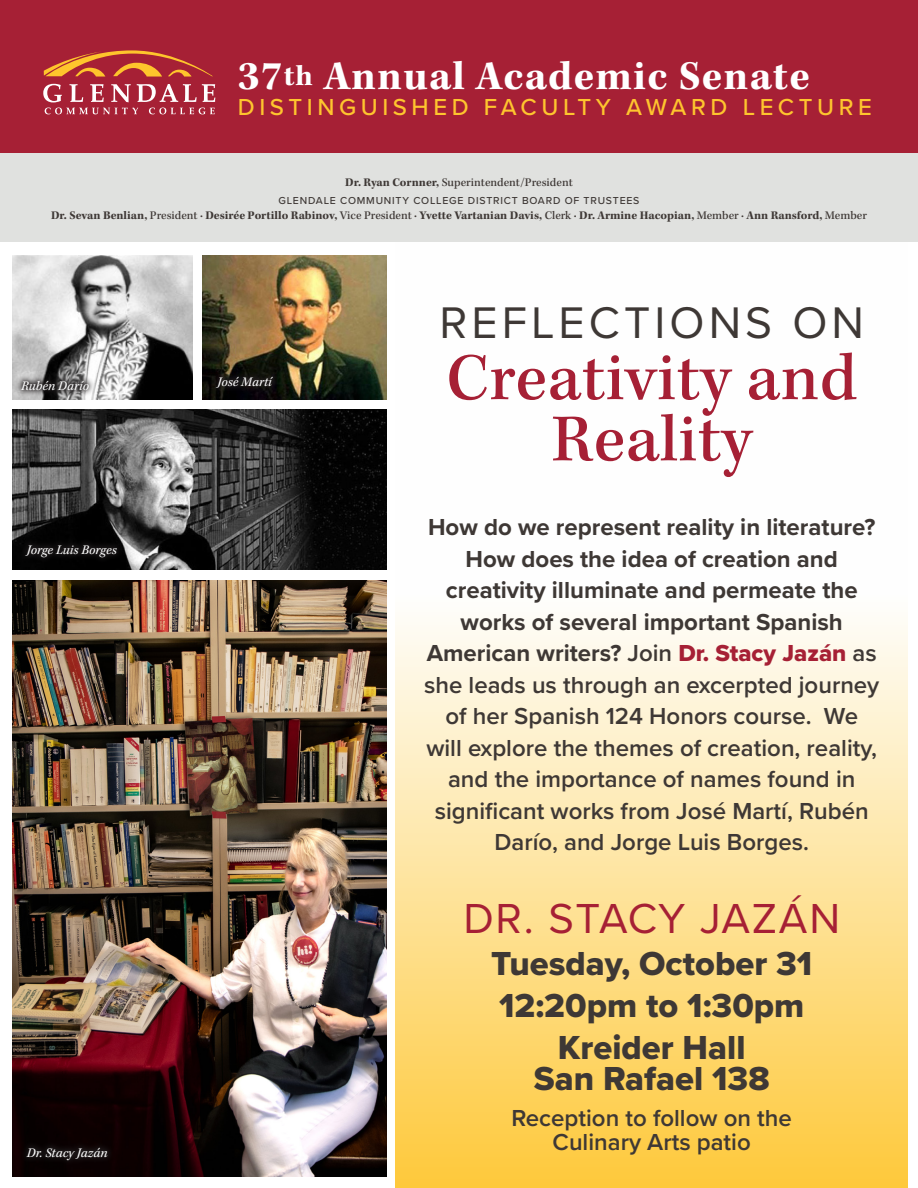
<style>
.page{position:relative;width:918px;height:1188px;background:#fff}
.page>*{position:absolute;margin:0;border:0;box-sizing:border-box;transform-origin:0 0}
.t1{font:500 68.85px/61.2px "Kepler Std";letter-spacing:.005em;color:#a62035;text-align:center}
.t2{font:45.9px "Proxima Nova";letter-spacing:.09em;color:#3e3835}
.t3{font:43.5px "Proxima Nova";letter-spacing:.035em;color:#a62035}
.t4{font:700 42px "Kepler Std";letter-spacing:.03em;color:#fff}
.t5{font:34.5px "Proxima Nova Extrabld";color:#3e3835}
.t6{font:600 24px/31.5px "Proxima Nova";color:#3e3835;text-align:center}
.t7{font:500 24px "Proxima Nova";letter-spacing:.19em;color:#fec52e}
.t8{font:italic 13.5px "Kepler Std";color:#fff}
.t9{font:700 12px "Kepler Std";color:#3e3835}
.t10{font:500 12px "Kepler Std";color:#3e3835}
.t11{font:500 10.5px "Proxima Nova";letter-spacing:.075em;color:#3e3835}
.s1{font-size:30px}
.s2{font-weight:700}
.s3{font-weight:500}
.s4{font-weight:600}
.s5{font-family:"Proxima Nova Extrabld";font-weight:400;color:#a62035}
</style>
<div class="page">
<svg style="left:395px;top:622px;width:513px;height:566px;background:#fee297"></svg>
<img style="left:12px;top:409px;width:375px;height:160px">
<img style="left:12px;top:580px;width:375px;height:596px">
<img style="left:12px;top:255px;width:181px;height:145px">
<img style="left:203px;top:255px;width:184px;height:145px">
<div style="left:0;top:0;width:918px;height:153px;background:#a62035"></div>
<div style="left:0;top:153px;width:918px;height:89px;background:#e0e1df"></div>
<svg style="left:44px;top:50px;width:169px;height:27px"></svg>
<svg style="left:43px;top:84px;width:19px;height:18px"></svg>
<svg style="left:69px;top:84px;width:14px;height:18px"></svg>
<svg style="left:90px;top:84px;width:14px;height:18px"></svg>
<svg style="left:111px;top:84px;width:20px;height:18px"></svg>
<svg style="left:137px;top:84px;width:78px;height:18px"></svg>
<svg style="left:45px;top:108px;width:93px;height:6px"></svg>
<svg style="left:149px;top:108px;width:66px;height:6px"></svg>
<svg style="left:15px;top:373px;width:81px;height:24px;background:#787777"></svg>
<svg style="left:210px;top:370px;width:70px;height:25px;background:#11100e"></svg>
<svg style="left:19px;top:538px;width:105px;height:26px;background:#0b0a0a"></svg>
<svg style="left:20px;top:1141px;width:94px;height:26px;background:#0f0708"></svg>
<p class="t4" style="left:238px;top:52px;width:574px">37<span class="s1">th</span> Annual Academic Senate</p>
<p class="t7" style="left:238px;top:89px;width:635px">DISTINGUISHED FACULTY AWARD LECTURE</p>
<p class="t10" style="left:345px;top:175px;width:229px"><span class="s2">Dr. Ryan Cornner,</span> Superintendent/President</p>
<p class="t11" style="left:279px;top:192px;width:362px">GLENDALE COMMUNITY COLLEGE DISTRICT BOARD OF TRUSTEES</p>
<p class="t9" style="left:51px;top:208px;width:817px">Dr. Sevan Benlian, <span class="s3">President</span> <span class="s4">·</span> Desirée Portillo Rabinov, <span class="s3">Vice President</span> <span class="s4">·</span> Yvette Vartanian Davis, <span class="s3">Clerk</span> <span class="s4">·</span> Dr. Armine Hacopian, <span class="s3">Member</span> <span class="s4">·</span> Ann Ransford, <span class="s3">Member</span></p>
<p class="t8" style="left:21px;top:378px;width:69px">Rubén Darío</p>
<p class="t8" style="left:218px;top:374px;width:56px">José Martí</p>
<p class="t8" style="left:27px;top:542px;width:91px">Jorge Luis Borges</p>
<p class="t8" style="left:27px;top:1145px;width:82px">Dr. Stacy Jazán</p>
<p class="t2" style="left:439px;top:288px;width:426px">REFLECTIONS ON</p>
<p class="t1" style="left:446px;top:350px;width:412px">Creativity and<br>Reality</p>
<p class="t6" style="left:424px;top:511px;width:457px"><span class="s2">How do we represent reality in literature?<br>How does the idea of creation and creativity illuminate and permeate the works of several important Spanish American writers?</span> Join <span class="s5">Dr. Stacy Jazán</span> as she leads us through an excerpted journey of her Spanish 124 Honors course. We<br>will explore the themes of creation, reality, and the importance of names found in significant works from José Martí, Rubén Darío, and Jorge Luis Borges.</p>
<p class="t3" style="left:463px;top:886px;width:378px">DR. STACY JAZÁN</p>
<p class="t5" style="left:491px;top:938px;width:323px">Tuesday, October 31</p>
<p class="t5" style="left:499px;top:980px;width:307px">12:20pm to 1:30pm</p>
<p class="t5" style="left:558px;top:1022px;width:189px">Kreider Hall</p>
<p class="t5" style="left:534px;top:1053px;width:237px">San Rafael 138</p>
<p class="t6" style="left:512px;top:1102px;width:282px">Reception to follow on the</p>
<p class="t6" style="left:553px;top:1126px;width:200px">Culinary Arts patio</p>
</div>
